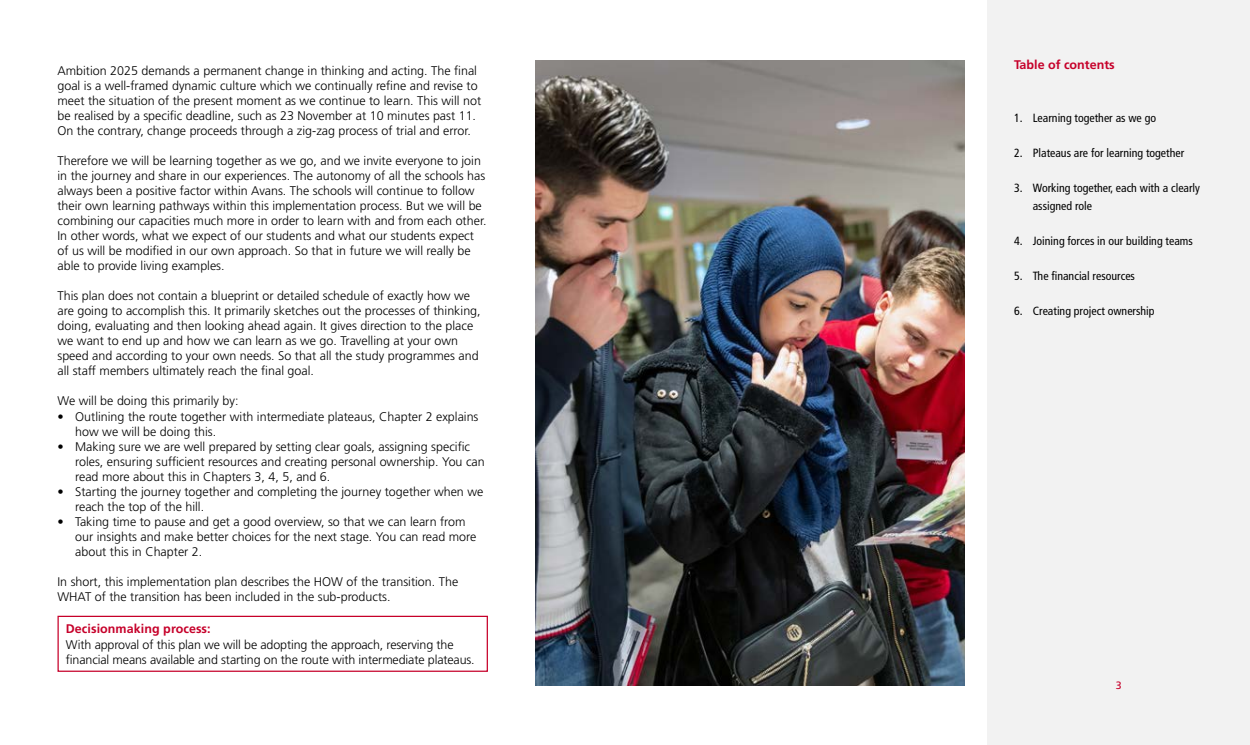
<style>
.page{position:relative;width:1250px;height:745px;background:#fff}
.page>*{position:absolute;margin:0;border:0;box-sizing:border-box;transform-origin:0 0}
.t1{font:300 12.5px/15px "Frutiger LT Std";color:#000}
.t2{font:700 12.5px "Frutiger LT Std";letter-spacing:.005em;color:#c6002a}
.t3{font:condensed 11.88px/17.5px "Frutiger LT Std";color:#000}
.t4{font:10.62px "Frutiger LT Std";color:#c6002a}
</style>
<div class="page">
<div style="left:988px;top:0;width:262px;height:744px;background:#f2f2f2"></div>
<div style="left:58px;top:615px;width:430px;height:56px;border:1px solid #c6002a"></div>
<img style="left:536px;top:60px;width:429px;height:625px">
<p class="t1" style="left:58px;top:63px;width:425px">Ambition 2025 demands a permanent change in thinking and acting. The final goal is a well-framed dynamic culture which we continually refine and revise to meet the situation of the present moment as we continue to learn. This will not be realised by a specific deadline, such as 23 November at 10 minutes past 11.<br>On the contrary, change proceeds through a zig-zag process of trial and error.</p>
<p class="t1" style="left:58px;top:153px;width:431px">Therefore we will be learning together as we go, and we invite everyone to join in the journey and share in our experiences. The autonomy of all the schools has always been a positive factor within Avans. The schools will continue to follow their own learning pathways within this implementation process. But we will be combining our capacities much more in order to learn with and from each other.<br>In other words, what we expect of our students and what our students expect of us will be modified in our own approach. So that in future we will really be able to provide living examples.</p>
<p class="t1" style="left:58px;top:288px;width:425px">This plan does not contain a blueprint or detailed schedule of exactly how we are going to accomplish this. It primarily sketches out the processes of thinking, doing, evaluating and then looking ahead again. It gives direction to the place we want to end up and how we can learn as we go. Travelling at your own speed and according to your own needs. So that all the study programmes and all staff members ultimately reach the final goal.</p>
<p class="t1" style="left:58px;top:393px;width:183px">We will be doing this primarily by:</p>
<p class="t1" style="left:75px;top:408px;width:405px;text-indent:-18px">• Outlining the route together with intermediate plateaus, Chapter 2 explains how we will be doing this.</p>
<p class="t1" style="left:75px;top:438px;width:411px;text-indent:-18px">• Making sure we are well prepared by setting clear goals, assigning specific roles, ensuring sufficient resources and creating personal ownership. You can read more about this in Chapters 3, 4, 5, and 6.</p>
<p class="t1" style="left:75px;top:483px;width:410px;text-indent:-18px">• Starting the journey together and completing the journey together when we reach the top of the hill.</p>
<p class="t1" style="left:75px;top:513px;width:403px;text-indent:-18px">• Taking time to pause and get a good overview, so that we can learn from our insights and make better choices for the next stage. You can read more about this in Chapter 2.</p>
<p class="t1" style="left:58px;top:573px;width:402px">In short, this implementation plan describes the HOW of the transition. The<br>WHAT of the transition has been included in the sub-products.</p>
<p class="t2" style="left:66px;top:621px;width:146px">Decisionmaking process:</p>
<p class="t1" style="left:66px;top:636px;width:410px">With approval of this plan we will be adopting the approach, reserving the financial means available and starting on the route with intermediate plateaus.</p>
<p class="t2" style="left:1014px;top:58px;width:102px">Table of contents</p>
<p class="t3" style="left:1014px;top:109px;width:144px">1. Learning together as we go</p>
<p class="t3" style="left:1014px;top:144px;width:172px">2. Plateaus are for learning together</p>
<p class="t3" style="left:1033px;top:179px;width:169px;text-indent:-19px">3. Working together, each with a clearly assigned role</p>
<p class="t3" style="left:1014px;top:232px;width:180px">4. Joining forces in our building teams</p>
<p class="t3" style="left:1014px;top:267px;width:122px">5. The financial resources</p>
<p class="t3" style="left:1014px;top:302px;width:142px">6. Creating project ownership</p>
<p class="t4" style="left:1116px;top:679px;width:7px">3</p>
</div>
